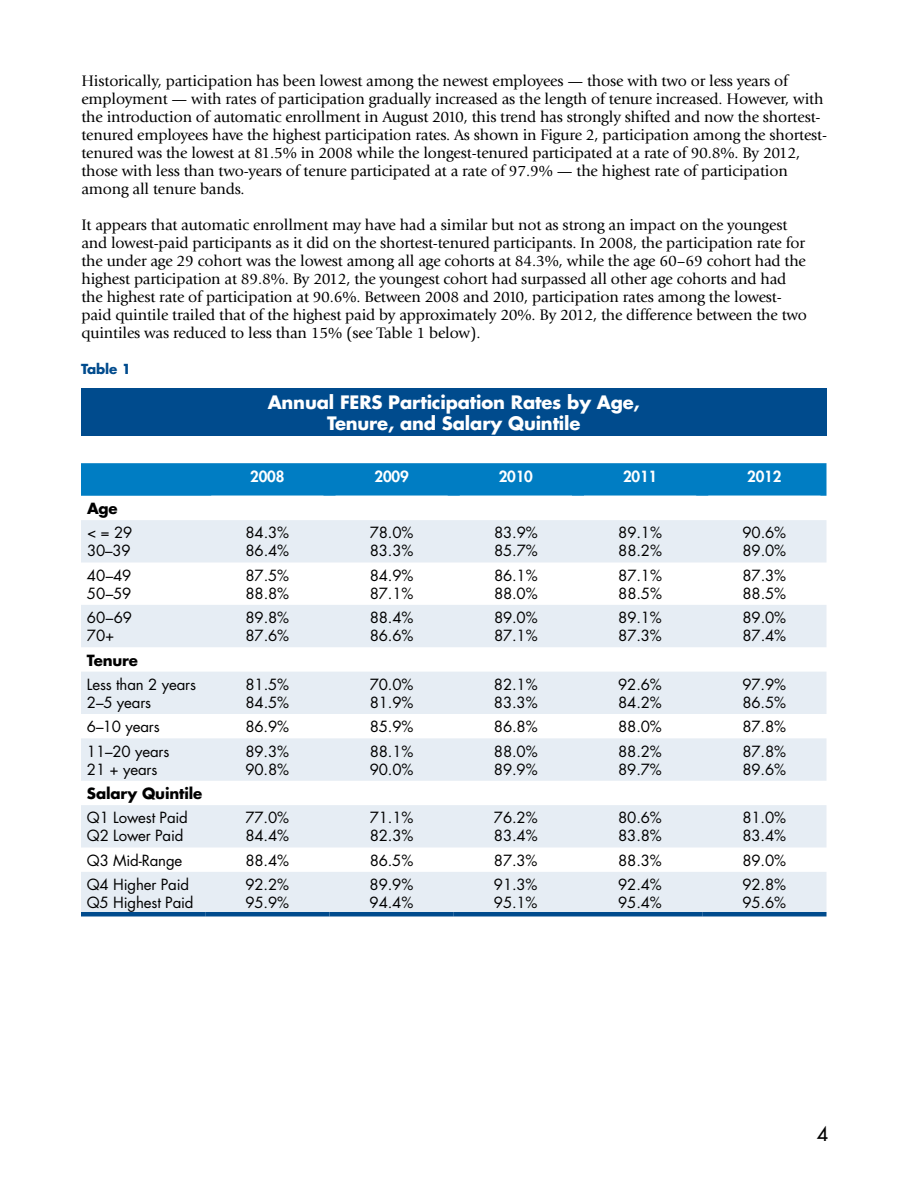
<style>
.page{position:relative;width:918px;height:1188px;background:#fff}
.page>*{position:absolute;margin:0;border:0;box-sizing:border-box;transform-origin:0 0}
.t1{font:500 19.5px "Futura Std";color:#000}
.t2{font:700 18px/21px "Futura Std";letter-spacing:-.01em;color:#fff;text-align:center}
.t3{font:15.9px/18px "Giovanni Std";letter-spacing:-.01em;color:#000}
.t4{font:15px/18px "Futura Std";letter-spacing:-.01em;color:#000}
.t5{font:700 15px "Futura Std";letter-spacing:-.01em;color:#000}
.t6{font:800 15px "Futura Std";letter-spacing:-.01em;color:#fff}
.t7{font:700 13.5px "Futura Std";letter-spacing:-.01em;color:#004b8d}
</style>
<div class="page">
<div style="left:81px;top:388px;width:745px;height:48px;background:#004b8d"></div>
<div style="left:81px;top:463px;width:745px;height:33px;background:#007dc3"></div>
<svg style="left:81px;top:520px;width:745px;height:394px;fill:#e6edf4"></svg>
<hr style="left:81px;top:912px;width:124px;height:4px;background:#004b8d">
<hr style="left:205px;top:912px;width:124px;height:4px;background:#004b8d">
<hr style="left:330px;top:912px;width:124px;height:4px;background:#004b8d">
<hr style="left:454px;top:912px;width:124px;height:4px;background:#004b8d">
<hr style="left:578px;top:912px;width:124px;height:4px;background:#004b8d">
<hr style="left:702px;top:912px;width:124px;height:4px;background:#004b8d">
<p class="t3" style="left:81px;top:72px;width:747px">Historically, participation has been lowest among the newest employees — those with two or less years of employment — with rates of participation gradually increased as the length of tenure increased. However, with the introduction of automatic enrollment in August 2010, this trend has strongly shifted and now the shortest&shy;tenured employees have the highest participation rates. As shown in Figure 2, participation among the shortest&shy;tenured was the lowest at 81.5% in 2008 while the longest-tenured participated at a rate of 90.8%. By 2012, those with less than two-years of tenure participated at a rate of 97.9% — the highest rate of participation among all tenure bands.</p>
<p class="t3" style="left:81px;top:216px;width:727px">It appears that automatic enrollment may have had a similar but not as strong an impact on the youngest and lowest-paid participants as it did on the shortest-tenured participants. In 2008, the participation rate for the under age 29 cohort was the lowest among all age cohorts at 84.3%, while the age 60–69 cohort had the highest participation at 89.8%. By 2012, the youngest cohort had surpassed all other age cohorts and had the highest rate of participation at 90.6%. Between 2008 and 2010, participation rates among the lowest&shy;paid quintile trailed that of the highest paid by approximately 20%. By 2012, the difference between the two quintiles was reduced to less than 15% (see Table 1 below).</p>
<p class="t7" style="left:81px;top:359px;width:52px">Table 1</p>
<p class="t2" style="left:268px;top:392px;width:374px">Annual FERS Participation Rates by Age,<br>Tenure, and Salary Quintile</p>
<p class="t6" style="left:250px;top:467px;width:36px">2008</p>
<p class="t6" style="left:375px;top:467px;width:36px">2009</p>
<p class="t6" style="left:499px;top:467px;width:36px">2010</p>
<p class="t6" style="left:623px;top:467px;width:36px">2011</p>
<p class="t6" style="left:747px;top:467px;width:36px">2012</p>
<p class="t5" style="left:87px;top:499px;width:32px">Age</p>
<p class="t4" style="left:87px;top:524px;width:47px">&lt; = 29<br>30–39</p>
<p class="t4" style="left:246px;top:524px;width:45px">84.3%<br>86.4%</p>
<p class="t4" style="left:370px;top:524px;width:45px">78.0%<br>83.3%</p>
<p class="t4" style="left:494px;top:524px;width:45px">83.9%<br>85.7%</p>
<p class="t4" style="left:618px;top:524px;width:45px">89.1%<br>88.2%</p>
<p class="t4" style="left:743px;top:524px;width:45px">90.6%<br>89.0%</p>
<p class="t4" style="left:87px;top:567px;width:46px">40–49<br>50–59</p>
<p class="t4" style="left:246px;top:567px;width:45px">87.5%<br>88.8%</p>
<p class="t4" style="left:370px;top:567px;width:45px">84.9%<br>87.1%</p>
<p class="t4" style="left:494px;top:567px;width:45px">86.1%<br>88.0%</p>
<p class="t4" style="left:618px;top:567px;width:45px">87.1%<br>88.5%</p>
<p class="t4" style="left:743px;top:567px;width:45px">87.3%<br>88.5%</p>
<p class="t4" style="left:87px;top:609px;width:47px">60–69<br>70+</p>
<p class="t4" style="left:246px;top:609px;width:45px">89.8%<br>87.6%</p>
<p class="t4" style="left:370px;top:609px;width:45px">88.4%<br>86.6%</p>
<p class="t4" style="left:494px;top:609px;width:45px">89.0%<br>87.1%</p>
<p class="t4" style="left:618px;top:609px;width:45px">89.1%<br>87.3%</p>
<p class="t4" style="left:742px;top:609px;width:45px">89.0%<br>87.4%</p>
<p class="t5" style="left:87px;top:650px;width:53px">Tenure</p>
<p class="t4" style="left:87px;top:676px;width:111px">Less than 2 years<br>2–5 years</p>
<p class="t4" style="left:245px;top:676px;width:45px">81.5%<br>84.5%</p>
<p class="t4" style="left:370px;top:676px;width:45px">70.0%<br>81.9%</p>
<p class="t4" style="left:494px;top:676px;width:45px">82.1%<br>83.3%</p>
<p class="t4" style="left:618px;top:676px;width:45px">92.6%<br>84.2%</p>
<p class="t4" style="left:742px;top:676px;width:45px">97.9%<br>86.5%</p>
<p class="t4" style="left:87px;top:718px;width:74px">6–10 years</p>
<p class="t4" style="left:245px;top:718px;width:45px">86.9%</p>
<p class="t4" style="left:370px;top:718px;width:45px">85.9%</p>
<p class="t4" style="left:494px;top:718px;width:45px">86.8%</p>
<p class="t4" style="left:618px;top:718px;width:45px">88.0%</p>
<p class="t4" style="left:742px;top:718px;width:45px">87.8%</p>
<p class="t4" style="left:87px;top:742px;width:84px">11–20 years<br>21 + years</p>
<p class="t4" style="left:245px;top:742px;width:45px">89.3%<br>90.8%</p>
<p class="t4" style="left:370px;top:742px;width:45px">88.1%<br>90.0%</p>
<p class="t4" style="left:494px;top:742px;width:45px">88.0%<br>89.9%</p>
<p class="t4" style="left:618px;top:742px;width:45px">88.2%<br>89.7%</p>
<p class="t4" style="left:742px;top:742px;width:45px">87.8%<br>89.6%</p>
<p class="t5" style="left:87px;top:784px;width:117px">Salary Quintile</p>
<p class="t4" style="left:87px;top:809px;width:103px">Q1 Lowest Paid<br>Q2 Lower Paid</p>
<p class="t4" style="left:245px;top:809px;width:45px">77.0%<br>84.4%</p>
<p class="t4" style="left:370px;top:809px;width:45px">71.1%<br>82.3%</p>
<p class="t4" style="left:494px;top:809px;width:45px">76.2%<br>83.4%</p>
<p class="t4" style="left:618px;top:809px;width:45px">80.6%<br>83.8%</p>
<p class="t4" style="left:742px;top:809px;width:45px">81.0%<br>83.4%</p>
<p class="t4" style="left:87px;top:852px;width:97px">Q3 Mid-Range</p>
<p class="t4" style="left:245px;top:852px;width:45px">88.4%</p>
<p class="t4" style="left:370px;top:852px;width:45px">86.5%</p>
<p class="t4" style="left:494px;top:852px;width:45px">87.3%</p>
<p class="t4" style="left:618px;top:852px;width:45px">88.3%</p>
<p class="t4" style="left:742px;top:852px;width:45px">89.0%</p>
<p class="t4" style="left:87px;top:876px;width:108px">Q4 Higher Paid<br>Q5 Highest Paid</p>
<p class="t4" style="left:245px;top:876px;width:45px">92.2%<br>95.9%</p>
<p class="t4" style="left:370px;top:876px;width:45px">89.9%<br>94.4%</p>
<p class="t4" style="left:494px;top:876px;width:45px">91.3%<br>95.1%</p>
<p class="t4" style="left:618px;top:876px;width:45px">92.4%<br>95.4%</p>
<p class="t4" style="left:742px;top:876px;width:45px">92.8%<br>95.6%</p>
<p class="t1" style="left:817px;top:1121px;width:13px">4</p>
</div>
